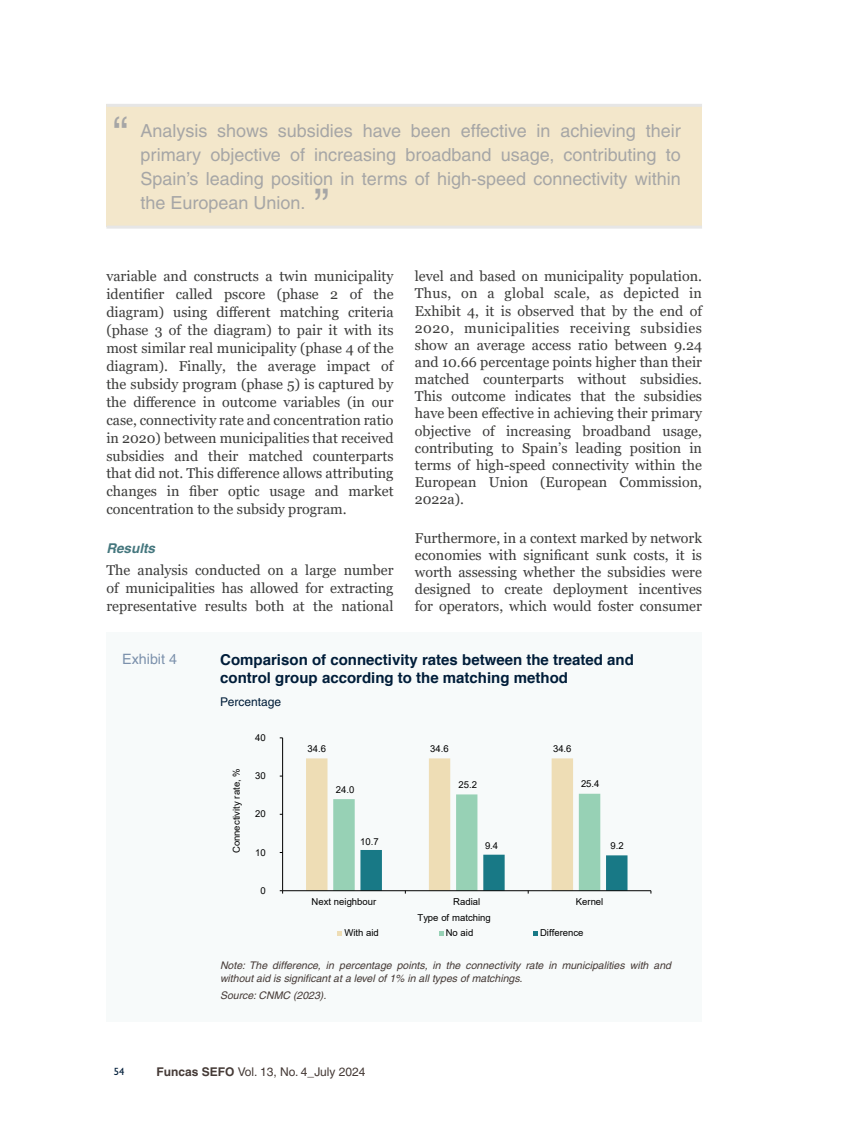
<style>
.page{position:relative;width:851px;height:1127px;background:#fff}
.page>*{position:absolute;margin:0;border:0;box-sizing:border-box;transform-origin:0 0}
.t1{font:45px "Helvetica";color:#a6a6a6}
.t2{font:18px/24px "Helvetica";color:#a6a6a6;text-align:justify}
.t3{font:700 15px/18px "Helvetica";color:#001d39}
.t4{font:14.25px/17.1px "Georgia";color:#3c3c3b;text-align:justify}
.t5{font:14.25px "Helvetica";color:#7c91ac}
.t6{font:italic 700 13.5px "Helvetica";color:#45777e}
.t7{font:12px "Helvetica";color:#453a36}
.t8{font:12px "Helvetica";color:#001d39}
.t9{font:italic 10.5px/12.6px "Helvetica";color:#453a36}
.t10{font:500 10.5px "Gill Sans MT Std";color:#001d39}
.t11{font:9.45px "Arial";color:#000}
.s1{font-family:"Helvetica CE";font-weight:700}
</style>
<div class="page">
<div style="left:106px;top:104px;width:596px;height:122px;background:#f3e7cb"></div>
<hr style="left:106px;top:104px;width:596px;height:3px;background:#e6e6e6">
<hr style="left:106px;top:226px;width:596px;height:3px;background:#e6e6e6">
<div style="left:106px;top:632px;width:596px;height:390px;background:#f7fafa"></div>
<hr style="left:282px;top:738px;width:1px;height:153px;background:#000">
<hr style="left:282px;top:890px;width:368px;height:1px;background:#000">
<svg style="left:306px;top:758px;width:321px;height:135px"></svg>
<svg style="left:337px;top:931px;width:5px;height:5px"></svg>
<svg style="left:439px;top:931px;width:4px;height:5px"></svg>
<svg style="left:533px;top:931px;width:5px;height:5px"></svg>
<h1 class="t1" style="left:113px;top:107px;width:16px">“</h1>
<p class="t2" style="left:140px;top:118px;width:542px">Analysis shows subsidies have been effective in achieving their primary objective of increasing broadband usage, contributing to Spain’s leading position in terms of high-speed connectivity within the European Union.</p>
<h1 class="t1" style="left:314px;top:179px;width:16px">”</h1>
<p class="t4" style="left:106px;top:268px;width:289px;line-height:18px">variable and constructs a twin municipality identifier called pscore (phase 2 of the diagram) using different matching criteria (phase 3 of the diagram) to pair it with its most similar real municipality (phase 4 of the diagram). Finally, the average impact of the subsidy program (phase 5) is captured by the difference in outcome variables (in our case, connectivity rate and concentration ratio in 2020) between municipalities that received subsidies and their matched counterparts that did not. This difference allows attributing changes in fiber optic usage and market concentration to the subsidy program.</p>
<p class="t6" style="left:106px;top:539px;width:50px">Results</p>
<p class="t4" style="left:106px;top:561px;width:289px;line-height:18px">The analysis conducted on a large number of municipalities has allowed for extracting representative results both at the national</p>
<p class="t4" style="left:415px;top:268px;width:289px">level and based on municipality population.<br>Thus, on a global scale, as depicted in Exhibit 4, it is observed that by the end of 2020, municipalities receiving subsidies show an average access ratio between 9.24 and 10.66 percentage points higher than their matched counterparts without subsidies.<br>This outcome indicates that the subsidies have been effective in achieving their primary objective of increasing broadband usage, contributing to Spain’s leading position in terms of high-speed connectivity within the European Union (European Commission, 2022a).</p>
<p class="t4" style="left:415px;top:529px;width:289px">Furthermore, in a context marked by network economies with significant sunk costs, it is worth assessing whether the subsidies were designed to create deployment incentives for operators, which would foster consumer</p>
<p class="t5" style="left:122px;top:651px;width:56px">Exhibit 4</p>
<p class="t3" style="left:220px;top:651px;width:415px">Comparison of connectivity rates between the treated and control group according to the matching method</p>
<p class="t8" style="left:220px;top:695px;width:62px">Percentage</p>
<p class="t11" style="left:230px;top:853px;width:86px;rotate:-90deg">Connectivity rate, %</p>
<p class="t11" style="left:255px;top:731px;width:21px">40%</p>
<p class="t11" style="left:255px;top:769px;width:21px">30%</p>
<p class="t11" style="left:255px;top:807px;width:21px">20%</p>
<p class="t11" style="left:255px;top:846px;width:21px">10%</p>
<p class="t11" style="left:260px;top:884px;width:15px">0%</p>
<p class="t11" style="left:307px;top:742px;width:20px">34.6</p>
<p class="t11" style="left:430px;top:742px;width:20px">34.6</p>
<p class="t11" style="left:553px;top:742px;width:20px">34.6</p>
<p class="t11" style="left:336px;top:783px;width:20px">24.0</p>
<p class="t11" style="left:458px;top:778px;width:20px">25.2</p>
<p class="t11" style="left:581px;top:777px;width:20px">25.4</p>
<p class="t11" style="left:360px;top:835px;width:20px">10.7</p>
<p class="t11" style="left:485px;top:839px;width:15px">9.4</p>
<p class="t11" style="left:610px;top:839px;width:15px">9.2</p>
<p class="t11" style="left:311px;top:895px;width:66px">Next neighbour</p>
<p class="t11" style="left:453px;top:895px;width:29px">Radial</p>
<p class="t11" style="left:575px;top:895px;width:29px">Kernel</p>
<p class="t11" style="left:417px;top:911px;width:75px">Type of matching</p>
<p class="t11" style="left:344px;top:926px;width:36px">With aid</p>
<p class="t11" style="left:445px;top:926px;width:29px">No aid</p>
<p class="t11" style="left:540px;top:926px;width:45px">Difference</p>
<p class="t9" style="left:220px;top:959px;width:452px">Note: The difference, in percentage points, in the connectivity rate in municipalities with and without aid is significant at a level of 1% in all types of matchings.</p>
<p class="t9" style="left:220px;top:989px;width:108px">Source: CNMC (2023).</p>
<p class="t10" style="left:114px;top:1065px;width:12px">54</p>
<p class="t7" style="left:156px;top:1064px;width:210px"><span class="s1">Funcas SEFO</span> Vol. 13, No. 4_July 2024</p>
</div>
